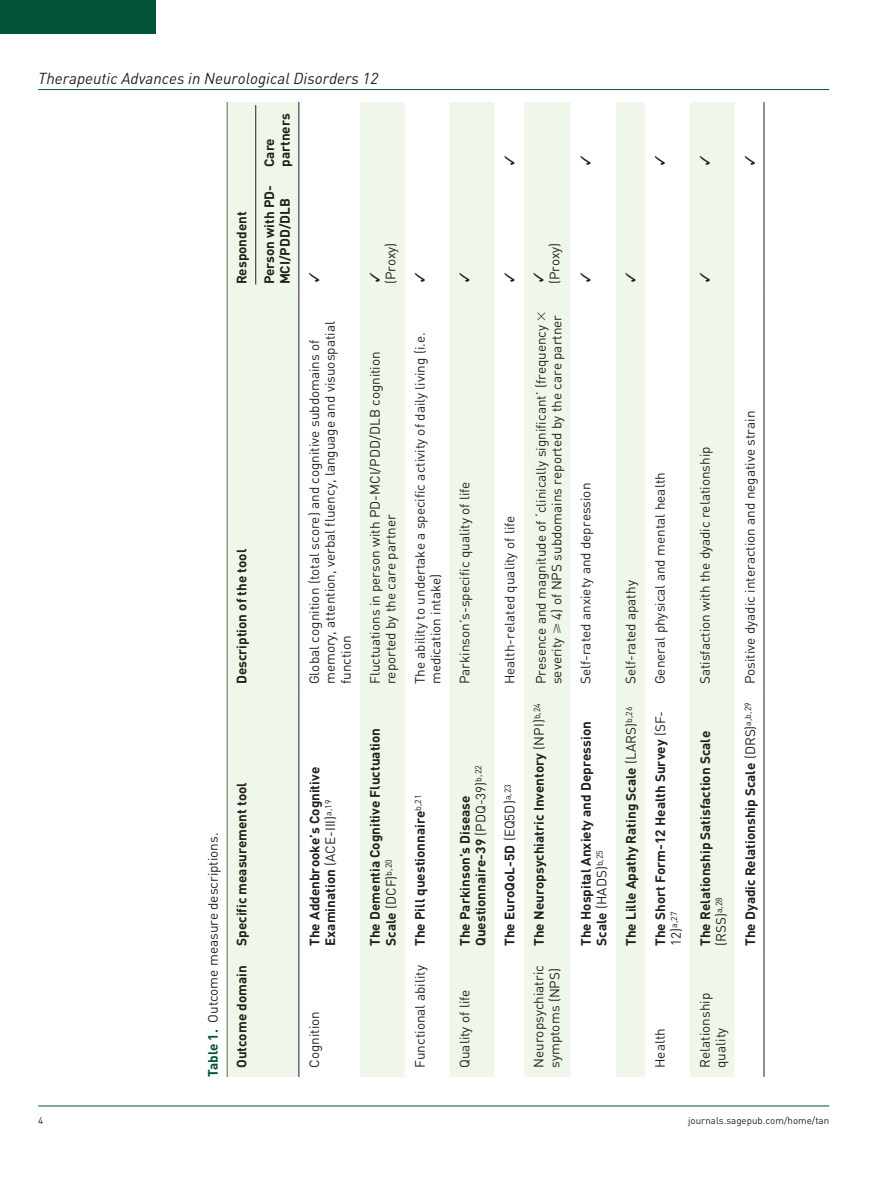
<style>
.page{position:relative;width:893px;height:1191px;background:#fff}
.page>*{position:absolute;margin:0;border:0;box-sizing:border-box;transform-origin:0 0}
.t1{font:italic 15.75px "DIN";color:#231f20}
.t2{font:13.5px/15.8px "DIN";color:#231f20}
.t3{font:700 13.5px/15.8px "DIN";color:#231f20}
.t4{font:13.5px "MS Mincho";color:#231f20}
.t5{font:9.75px "DIN";color:#231f20}
.t6{font:8.7px "DIN";color:#231f20}
.s1{font-weight:700;color:#015436}
.s2{font-weight:700}
.s3{font-weight:400}
.s4{font-size:13.5px}
</style>
<div class="page">
<hr style="left:38px;top:89px;width:791px;height:1px;background:#015436">
<hr style="left:38px;top:1105px;width:791px;height:1px;background:#015436">
<div style="left:0;top:0;width:155px;height:34px;background:#015436"></div>
<hr style="left:227px;top:102px;width:1px;height:975px;background:#231f20">
<div style="left:228px;top:102px;width:70px;height:975px;background:#eff7ea"></div>
<svg style="left:299px;top:102px;width:465px;height:975px"></svg>
<hr style="left:298px;top:955px;width:1px;height:122px;background:#231f20">
<hr style="left:298px;top:693px;width:1px;height:262px;background:#231f20">
<hr style="left:298px;top:293px;width:1px;height:400px;background:#231f20">
<hr style="left:298px;top:176px;width:1px;height:117px;background:#231f20">
<hr style="left:298px;top:102px;width:1px;height:74px;background:#231f20">
<hr style="left:764px;top:955px;width:1px;height:122px;background:#231f20">
<hr style="left:764px;top:693px;width:1px;height:262px;background:#231f20">
<hr style="left:764px;top:293px;width:1px;height:400px;background:#231f20">
<hr style="left:764px;top:176px;width:1px;height:117px;background:#231f20">
<hr style="left:764px;top:102px;width:1px;height:74px;background:#231f20">
<hr style="left:255px;top:105px;width:1px;height:179px;background:#231f20">
<svg style="left:538px;top:312px;width:7px;height:8px"></svg>
<p class="t1" style="left:38px;top:68px;width:341px">Therapeutic Advances in Neurological Disorders 12</p>
<p class="t3" style="left:261px;top:167px;width:55px;rotate:-90deg">Care partners</p>
<p class="t3" style="left:227px;top:284px;width:101px;line-height:27.8px;rotate:-90deg">Respondent<br>Person with PD-</p>
<p class="t3" style="left:277px;top:284px;width:88px;rotate:-90deg">MCI/PDD/DLB</p>
<p class="t3" style="left:233px;top:684px;width:137px;rotate:-90deg">Description of the tool</p>
<p class="t4" style="left:308px;top:284px;width:15px;rotate:-90deg">✓</p>
<p class="t2" style="left:306px;top:684px;width:364px;rotate:-90deg">Global cognition (total score) and cognitive subdomains of memory, attention, verbal fluency, language and visuospatial function</p>
<p class="t2" style="left:382px;top:284px;width:43px;rotate:-90deg">(Proxy)</p>
<p class="t4" style="left:368px;top:284px;width:15px;rotate:-90deg">✓</p>
<p class="t2" style="left:367px;top:684px;width:334px;rotate:-90deg">Fluctuations in person with PD-MCI/PDD/DLB cognition reported by the care partner</p>
<p class="t4" style="left:413px;top:284px;width:15px;rotate:-90deg">✓</p>
<p class="t2" style="left:412px;top:684px;width:353px;rotate:-90deg">The ability to undertake a specific activity of daily living (i.e. medication intake)</p>
<p class="t3" style="left:233px;top:946px;width:165px;rotate:-90deg">Specific measurement tool</p>
<p class="t2" style="left:198px;top:1068px;width:237px;line-height:28.5px;text-indent:-9px;rotate:-90deg"><span class="s1">Table 1.</span> Outcome measure descriptions.<br><span class="s2">Outcome domain</span></p>
<p class="t3" style="left:306px;top:946px;width:180px;rotate:-90deg">The Addenbrooke’s Cognitive<br>Examination <span class="s3">(ACE-III)</span><sup>a,19</sup></p>
<p class="t2" style="left:306px;top:1068px;width:58px;rotate:-90deg">Cognition</p>
<p class="t3" style="left:367px;top:946px;width:220px;rotate:-90deg">The Dementia Cognitive Fluctuation<br>Scale <span class="s3">(DCF)</span><sup>b,20</sup></p>
<p class="t3" style="left:412px;top:946px;width:153px;rotate:-90deg">The Pill questionnaire<sup>b,21</sup></p>
<p class="t2" style="left:412px;top:1068px;width:104px;rotate:-90deg">Functional ability</p>
<p class="t4" style="left:503px;top:167px;width:15px;rotate:-90deg">✓</p>
<p class="t4" style="left:579px;top:167px;width:15px;rotate:-90deg">✓</p>
<p class="t4" style="left:653px;top:167px;width:15px;rotate:-90deg">✓</p>
<p class="t4" style="left:698px;top:167px;width:15px;rotate:-90deg">✓</p>
<p class="t4" style="left:743px;top:167px;width:15px;rotate:-90deg">✓</p>
<p class="t4" style="left:458px;top:284px;width:15px;rotate:-90deg">✓</p>
<p class="t2" style="left:456px;top:684px;width:204px;rotate:-90deg">Parkinson’s-specific quality of life</p>
<p class="t3" style="left:456px;top:946px;width:182px;rotate:-90deg">The Parkinson’s Disease<br>Questionnaire-39 <span class="s3">(PDQ-39)</span><sup>b,22</sup></p>
<p class="t2" style="left:456px;top:1068px;width:80px;rotate:-90deg">Quality of life</p>
<p class="t4" style="left:503px;top:284px;width:15px;rotate:-90deg">✓</p>
<p class="t2" style="left:501px;top:684px;width:170px;rotate:-90deg">Health-related quality of life</p>
<p class="t3" style="left:501px;top:946px;width:163px;rotate:-90deg">The EuroQoL-5D <span class="s3">(EQ5D)</span><sup>a,23</sup></p>
<p class="t2" style="left:546px;top:284px;width:43px;rotate:-90deg">(Proxy)</p>
<p class="t4" style="left:532px;top:284px;width:15px;rotate:-90deg">✓</p>
<p class="t2" style="left:533px;top:684px;width:371px;rotate:-90deg">Presence and magnitude of ‘clinically significant’ (frequency severity ⩾ 4) of NPS subdomains reported by the care partner</p>
<p class="t3" style="left:530px;top:946px;width:244px;rotate:-90deg">The Neuropsychiatric Inventory <span class="s3">(NPI)</span><sup>b,24</sup></p>
<p class="t2" style="left:531px;top:1068px;width:104px;rotate:-90deg">Neuropsychiatric symptoms (NPS)</p>
<p class="t4" style="left:579px;top:284px;width:15px;rotate:-90deg">✓</p>
<p class="t2" style="left:578px;top:684px;width:203px;rotate:-90deg">Self-rated anxiety and depression</p>
<p class="t3" style="left:577px;top:946px;width:226px;rotate:-90deg">The Hospital Anxiety and Depression<br>Scale <span class="s3">(HADS)</span><sup>b,25</sup></p>
<p class="t4" style="left:624px;top:284px;width:15px;rotate:-90deg">✓</p>
<p class="t2" style="left:623px;top:684px;width:105px;rotate:-90deg">Self-rated apathy</p>
<p class="t3" style="left:622px;top:946px;width:241px;rotate:-90deg">The Lille Apathy Rating Scale <span class="s3">(LARS)</span><sup>b,26</sup></p>
<p class="t2" style="left:652px;top:684px;width:213px;rotate:-90deg">General physical and mental health</p>
<p class="t3" style="left:652px;top:946px;width:237px;rotate:-90deg">The Short Form-12 Health Survey <span class="s3">(SF-</span></p>
<p class="t6" style="left:668px;top:946px;width:36px;rotate:-90deg"><span class="s4">12)</span>a,27</p>
<p class="t2" style="left:652px;top:1068px;width:41px;rotate:-90deg">Health</p>
<p class="t4" style="left:698px;top:284px;width:15px;rotate:-90deg">✓</p>
<p class="t2" style="left:697px;top:684px;width:239px;rotate:-90deg">Satisfaction with the dyadic relationship</p>
<p class="t3" style="left:697px;top:946px;width:216px;rotate:-90deg">The Relationship Satisfaction Scale <span class="s3">(RSS)</span><sup>a,28</sup></p>
<p class="t2" style="left:742px;top:684px;width:275px;rotate:-90deg">Positive dyadic interaction and negative strain</p>
<p class="t3" style="left:742px;top:946px;width:245px;rotate:-90deg">The Dyadic Relationship Scale <span class="s3">(DRS)</span><sup>a,b,29</sup></p>
<p class="t2" style="left:697px;top:1068px;width:76px;rotate:-90deg">Relationship quality</p>
<p class="t5" style="left:38px;top:1114px;width:7px">4</p>
<p class="t5" style="left:688px;top:1114px;width:143px">journals.sagepub.com/home/tan</p>
</div>
